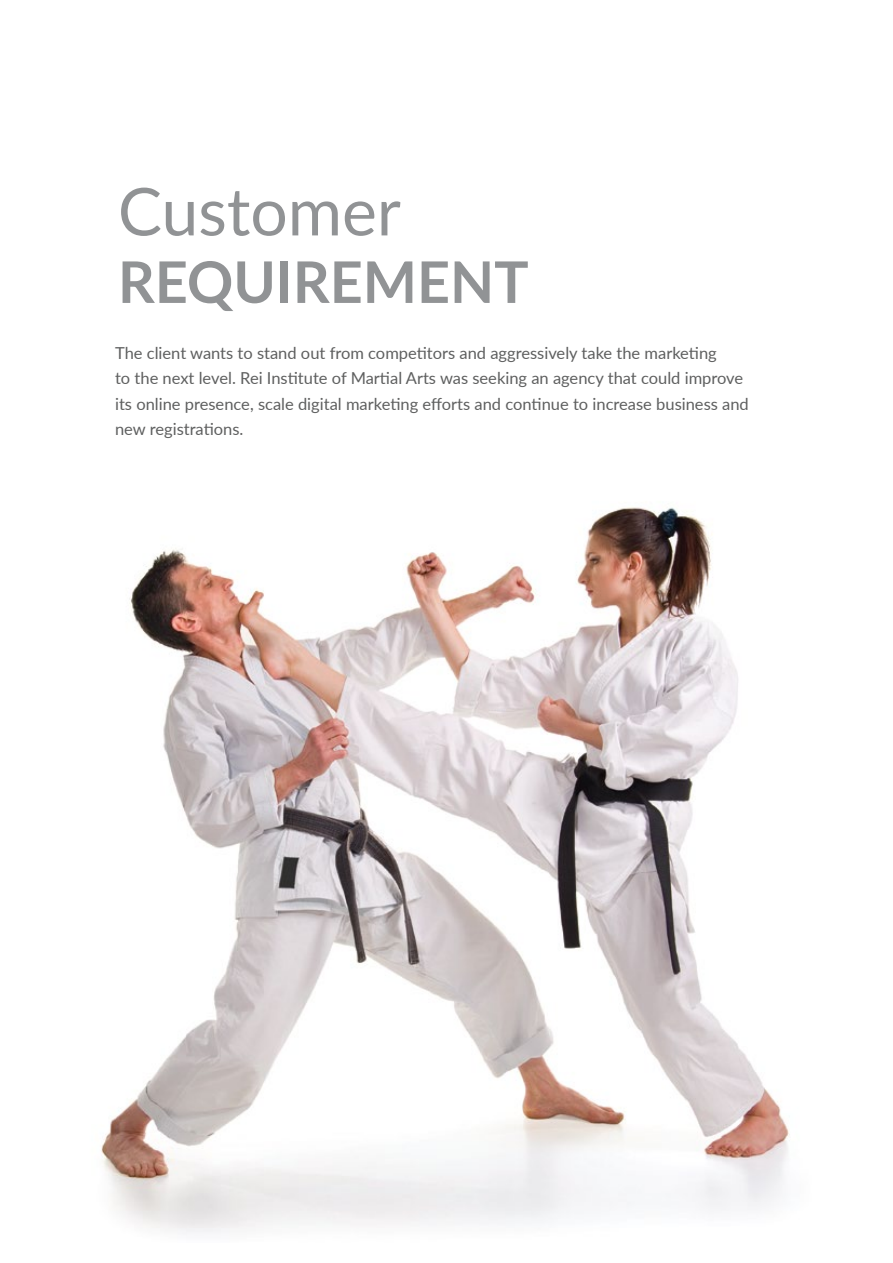
<style>
.page{position:relative;width:893px;height:1263px;background:#fff}
.page>*{position:absolute;margin:0;border:0;box-sizing:border-box;transform-origin:0 0}
.t1{font:66px "Lato";color:#919395}
.t2{font:700 57.45px "Lato";color:#919395}
.t3{font:16.5px/25.5px "Lato";color:#5e5f5f}
</style>
<div class="page">
<img style="left:101px;top:507px;width:689px;height:726px">
<h1 class="t1" style="left:118px;top:164px;width:284px">Customer</h1>
<h2 class="t2" style="left:118px;top:240px;width:412px">REQUIREMENT</h2>
<p class="t3" style="left:115px;top:339px;width:635px">The client wants to stand out from competitors and aggressively take the marketing<br>to the next level. Rei Institute of Martial Arts was seeking an agency that could improve its online presence, scale digital marketing efforts and continue to increase business and new registrations.</p>
</div>
